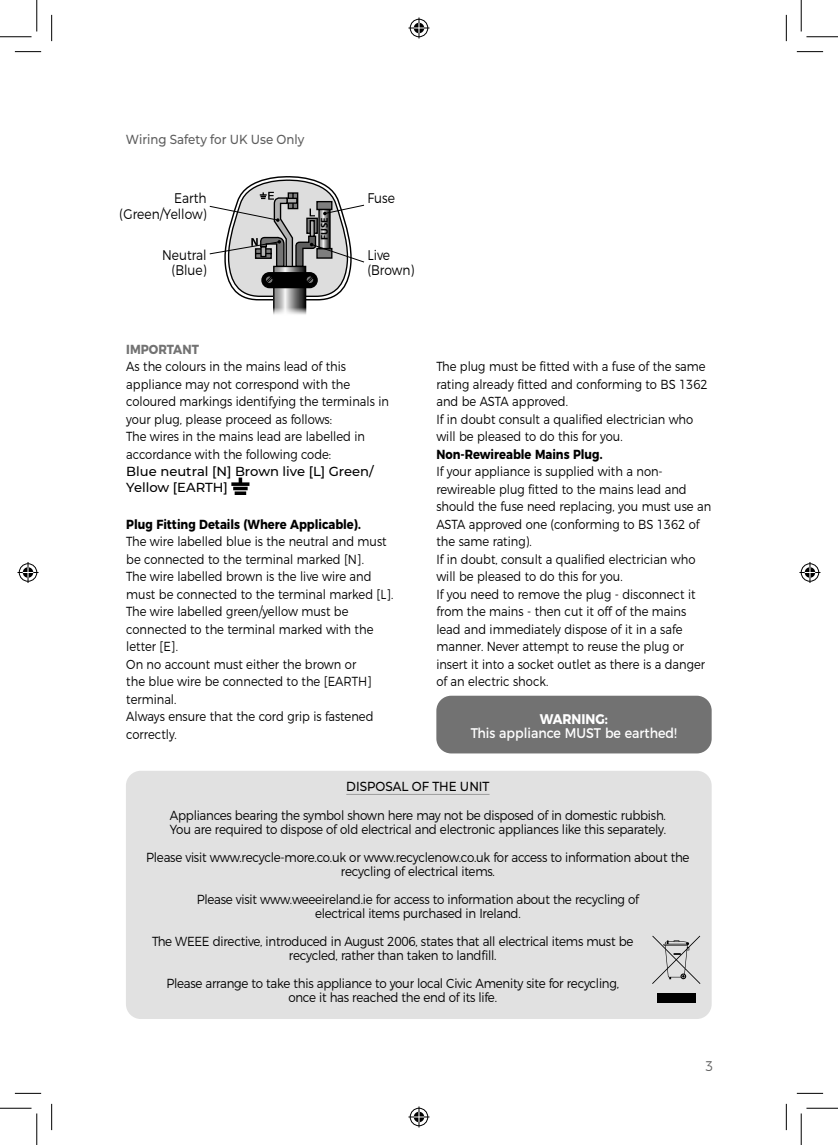
<style>
.page{position:relative;width:838px;height:1145px;background:#fff}
.page>*{position:absolute;margin:0;border:0;box-sizing:border-box;transform-origin:0 0}
._90{font:300 14px "Montserrat";color:#000;scale:.88 1}
.t1{font:14px "Montserrat";color:#fff;scale:.9 1}
.t2{font:700 14px "Montserrat";color:#fff;scale:.9 1}
.t3{font:300 14px "Montserrat";color:#5d5d5d;scale:.9 1}
._90-2{font:300 13.12px/17.5px "Montserrat";color:#000;scale:.88 1}
._90-3{font:300 13.12px/14px "Montserrat";letter-spacing:-.02em;color:#000;text-align:center;scale:.9 1}
.t4{font:500 13.12px/15.8px "Montserrat";color:#000}
._90-4{font:500 13.12px "Montserrat";color:#5d5d5d;scale:.9 1}
.t5{font:500 13.12px "Montserrat";color:#000;scale:.9 1}
.t6{font:700 13.12px "Montserrat";color:#727272;scale:.9 1}
.t7{font:700 9.97px "Myriad";color:#000}
.s1{font-weight:700}
</style>
<div class="page">
<svg style="left:231px;top:478px;width:18px;height:17px"></svg>
<svg style="left:275px;top:301px;width:29px;height:14px"></svg>
<svg style="left:209px;top:176px;width:156px;height:125px"></svg>
<div style="left:436px;top:696px;width:275px;height:57px;background:#727272;border-radius:15px"></div>
<div style="left:126px;top:771px;width:585px;height:248px;background:#e1e1e1;border-radius:15px"></div>
<hr style="left:346px;top:794px;width:143px;height:1px;background:#9c9c9c">
<div style="left:657px;top:993px;width:38px;height:10px;background:#000"></div>
<svg style="left:652px;top:936px;width:48px;height:48px"></svg>
<svg style="left:15px;top:51px;width:26px;height:1px"></svg>
<svg style="left:796px;top:51px;width:27px;height:1px"></svg>
<svg style="left:15px;top:1093px;width:26px;height:1px"></svg>
<svg style="left:796px;top:1093px;width:27px;height:1px"></svg>
<svg style="left:51px;top:15px;width:1px;height:26px"></svg>
<svg style="left:51px;top:1104px;width:1px;height:26px"></svg>
<svg style="left:786px;top:15px;width:1px;height:26px"></svg>
<svg style="left:786px;top:1104px;width:1px;height:26px"></svg>
<hr style="left:0;top:36px;width:32px;height:1px;background:#000">
<hr style="left:806px;top:36px;width:31px;height:1px;background:#000">
<hr style="left:0;top:1108px;width:32px;height:1px;background:#000">
<hr style="left:806px;top:1108px;width:31px;height:1px;background:#000">
<hr style="left:36px;top:0;width:1px;height:31px;background:#000">
<hr style="left:36px;top:1113px;width:1px;height:32px;background:#000">
<hr style="left:800px;top:0;width:1px;height:31px;background:#000">
<hr style="left:800px;top:1113px;width:1px;height:32px;background:#000">
<svg style="left:408px;top:18px;width:21px;height:21px"></svg>
<svg style="left:408px;top:1106px;width:21px;height:21px"></svg>
<svg style="left:18px;top:562px;width:21px;height:21px"></svg>
<svg style="left:799px;top:562px;width:21px;height:21px"></svg>
<p class="_90-4" style="left:126px;top:130px;width:200px">Wiring Safety for UK Use Only</p>
<p class="_90" style="left:174px;top:187px;width:38px">Earth</p>
<p class="_90" style="left:119px;top:203px;width:101px">(Green/Yellow)</p>
<p class="_90" style="left:162px;top:244px;width:52px">Neutral</p>
<p class="_90" style="left:172px;top:259px;width:41px">(Blue)</p>
<p class="t7" style="left:319px;top:240px;width:24px;rotate:-90deg">FUSE</p>
<p class="_90" style="left:367px;top:187px;width:33px">Fuse</p>
<p class="_90" style="left:367px;top:244px;width:27px">Live</p>
<p class="_90" style="left:367px;top:259px;width:55px">(Brown)</p>
<p class="t6" style="left:126px;top:338px;width:82px">IMPORTANT</p>
<p class="_90-2" style="left:126px;top:357px;width:300px">As the colours in the mains lead of this appliance may not correspond with the coloured markings identifying the terminals in your plug, please proceed as follows:</p>
<p class="_90-2" style="left:126px;top:427px;width:273px">The wires in the mains lead are labelled in accordance with the following code:</p>
<p class="t4" style="left:126px;top:463px;width:249px">Blue neutral [N] Brown live [L] Green/<br>Yellow [EARTH]</p>
<p class="_90-2" style="left:126px;top:514px;width:297px"><span class="s1">Plug Fitting Details (Where Applicable).<br></span>The wire labelled blue is the neutral and must be connected to the terminal marked [N].</p>
<p class="_90-2" style="left:126px;top:567px;width:305px">The wire labelled brown is the live wire and must be connected to the terminal marked [L].</p>
<p class="_90-2" style="left:126px;top:602px;width:282px">The wire labelled green/yellow must be connected to the terminal marked with the letter [E].</p>
<p class="_90-2" style="left:126px;top:654px;width:280px">On no account must either the brown or the blue wire be connected to the [EARTH] terminal.</p>
<p class="_90-2" style="left:126px;top:707px;width:282px">Always ensure that the cord grip is fastened correctly.</p>
<p class="_90-2" style="left:436px;top:357px;width:309px">The plug must be fitted with a fuse of the same rating already fitted and conforming to BS 1362 and be ASTA approved.</p>
<p class="_90-2" style="left:436px;top:409px;width:293px">If in doubt consult a qualified electrician who will be pleased to do this for you.</p>
<p class="_90-2" style="left:436px;top:444px;width:314px"><span class="s1">Non-Rewireable Mains Plug.<br></span>If your appliance is supplied with a non&shy;rewireable plug fitted to the mains lead and should the fuse need replacing, you must use an ASTA approved one (conforming to BS 1362 of the same rating).</p>
<p class="_90-2" style="left:436px;top:549px;width:296px">If in doubt, consult a qualified electrician who will be pleased to do this for you.</p>
<p class="_90-2" style="left:436px;top:584px;width:307px">If you need to remove the plug - disconnect it from the mains - then cut it off of the mains lead and immediately dispose of it in a safe manner. Never attempt to reuse the plug or insert it into a socket outlet as there is a danger of an electric shock.</p>
<p class="t2" style="left:539px;top:708px;width:77px">WARNING:</p>
<p class="t1" style="left:471px;top:722px;width:230px">This appliance MUST be earthed!</p>
<p class="t5" style="left:346px;top:777px;width:161px">DISPOSAL OF THE UNIT</p>
<p class="_90-3" style="left:170px;top:807px;width:553px;text-align:left">Appliances bearing the symbol shown here may not be disposed of in domestic rubbish.<br>You are required to dispose of old electrical and electronic appliances like this separately.</p>
<p class="_90-3" style="left:146px;top:849px;width:605px">Please visit www.recycle-more.co.uk or www.recyclenow.co.uk for access to information about the recycling of electrical items.</p>
<p class="_90-3" style="left:197px;top:891px;width:493px">Please visit www.weeeireland.ie for access to information about the recycling of electrical items purchased in Ireland.</p>
<p class="_90-3" style="left:152px;top:933px;width:536px">The WEEE directive, introduced in August 2006, states that all electrical items must be recycled, rather than taken to landfill.</p>
<p class="_90-3" style="left:166px;top:975px;width:504px">Please arrange to take this appliance to your local Civic Amenity site for recycling, once it has reached the end of its life.</p>
<p class="t3" style="left:705px;top:1055px;width:10px">3</p>
</div>
